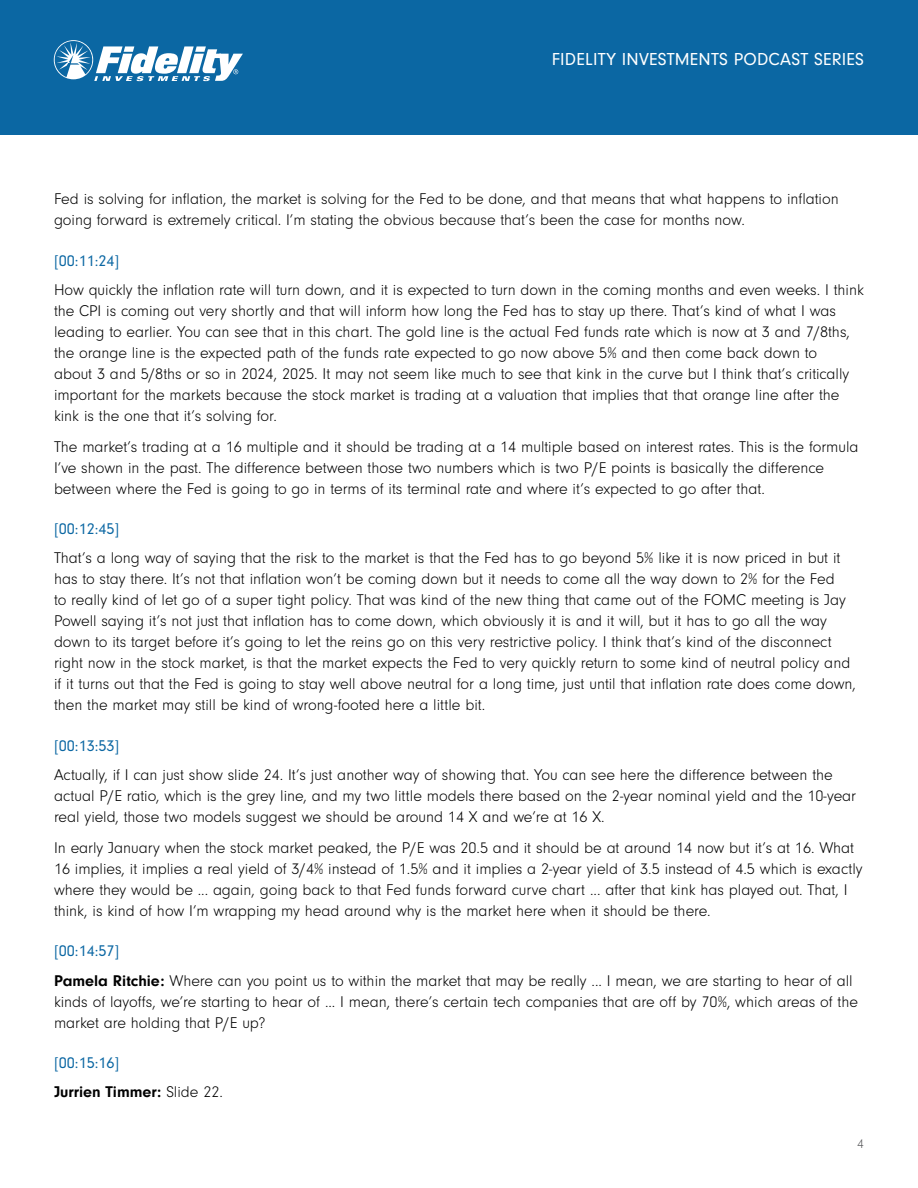
<style>
.page{position:relative;width:918px;height:1188px;background:#fff}
.page>*{position:absolute;margin:0;border:0;box-sizing:border-box;transform-origin:0 0}
.t1{font:18px "Neuzeit Gro";letter-spacing:.01em;color:#fff}
.t2{font:300 16.2px/21px "Neuzeit Gro";color:#000}
.t3{font:700 16.2px/29.2px "Neuzeit Gro";color:#000}
.t4{font:16.2px "Neuzeit Gro";color:#0b67a3}
.t5{font:300 13.5px "Neuzeit Gro";color:#58595b}
.s1{font-weight:400;color:#0b67a3}
.s2{font-weight:700}
.s3{font-weight:300}
</style>
<div class="page">
<div style="left:0;top:0;width:918px;height:135px;background:#0b67a3"></div>
<svg style="left:54px;top:40px;width:189px;height:41px"></svg>
<p class="t1" style="left:552px;top:49px;width:314px">FIDELITY INVESTMENTS PODCAST SERIES</p>
<p class="t2" style="left:54px;top:189px;width:786px">Fed is solving for inflation, the market is solving for the Fed to be done, and that means that what happens to inflation going forward is extremely critical. I’m stating the obvious because that’s been the case for months now.</p>
<p class="t4" style="left:54px;top:252px;width:67px">[00:11:24]</p>
<p class="t2" style="left:54px;top:279px;width:811px">How quickly the inflation rate will turn down, and it is expected to turn down in the coming months and even weeks. I think the CPI is coming out very shortly and that will inform how long the Fed has to stay up there. That’s kind of what I was leading to earlier. You can see that in this chart. The gold line is the actual Fed funds rate which is now at 3 and 7/8ths, the orange line is the expected path of the funds rate expected to go now above 5% and then come back down to<br>about 3 and 5/8ths or so in 2024, 2025. It may not seem like much to see that kink in the curve but I think that’s critically important for the markets because the stock market is trading at a valuation that implies that that orange line after the kink is the one that it’s solving for.</p>
<p class="t2" style="left:54px;top:436px;width:806px">The market’s trading at a 16 multiple and it should be trading at a 14 multiple based on interest rates. This is the formula<br>I’ve shown in the past. The difference between those two numbers which is two P/E points is basically the difference between where the Fed is going to go in terms of its terminal rate and where it’s expected to go after that.</p>
<p class="t4" style="left:54px;top:520px;width:67px">[00:12:45]</p>
<p class="t2" style="left:54px;top:548px;width:804px">That’s a long way of saying that the risk to the market is that the Fed has to go beyond 5% like it is now priced in but it has to stay there. It’s not that inflation won’t be coming down but it needs to come all the way down to 2% for the Fed<br>to really kind of let go of a super tight policy. That was kind of the new thing that came out of the FOMC meeting is Jay Powell saying it’s not just that inflation has to come down, which obviously it is and it will, but it has to go all the way down to its target before it’s going to let the reins go on this very restrictive policy. I think that’s kind of the disconnect right now in the stock market, is that the market expects the Fed to very quickly return to some kind of neutral policy and if it turns out that the Fed is going to stay well above neutral for a long time, just until that inflation rate does come down, then the market may still be kind of wrong-footed here a little bit.</p>
<p class="t4" style="left:54px;top:737px;width:67px">[00:13:53]</p>
<p class="t2" style="left:54px;top:765px;width:804px">Actually, if I can just show slide 24. It’s just another way of showing that. You can see here the difference between the actual P/E ratio, which is the grey line, and my two little models there based on the 2-year nominal yield and the 10-year real yield, those two models suggest we should be around 14 X and we’re at 16 X.</p>
<p class="t2" style="left:54px;top:837px;width:810px">In early January when the stock market peaked, the P/E was 20.5 and it should be at around 14 now but it’s at 16. What 16 implies, it implies a real yield of 3/4% instead of 1.5% and it implies a 2-year yield of 3.5 instead of 4.5 which is exactly where they would be ... again, going back to that Fed funds forward curve chart ... after that kink has played out. That, I think, is kind of how I’m wrapping my head around why is the market here when it should be there.</p>
<p class="t2" style="left:54px;top:937px;width:800px;line-height:29.2px"><span class="s1">[00:14:57]<br></span><span class="s2">Pamela Ritchie:</span> Where can you point us to within the market that may be really ... I mean, we are starting to hear of all</p>
<p class="t2" style="left:54px;top:991px;width:806px">kinds of layoffs, we’re starting to hear of ... I mean, there’s certain tech companies that are off by 70%, which areas of the market are holding that P/E up?</p>
<p class="t3" style="left:54px;top:1048px;width:170px"><span class="s1">[00:15:16]<br></span>Jurrien Timmer: <span class="s3">Slide 22.</span></p>
<p class="t5" style="left:857px;top:1137px;width:8px">4</p>
</div>
